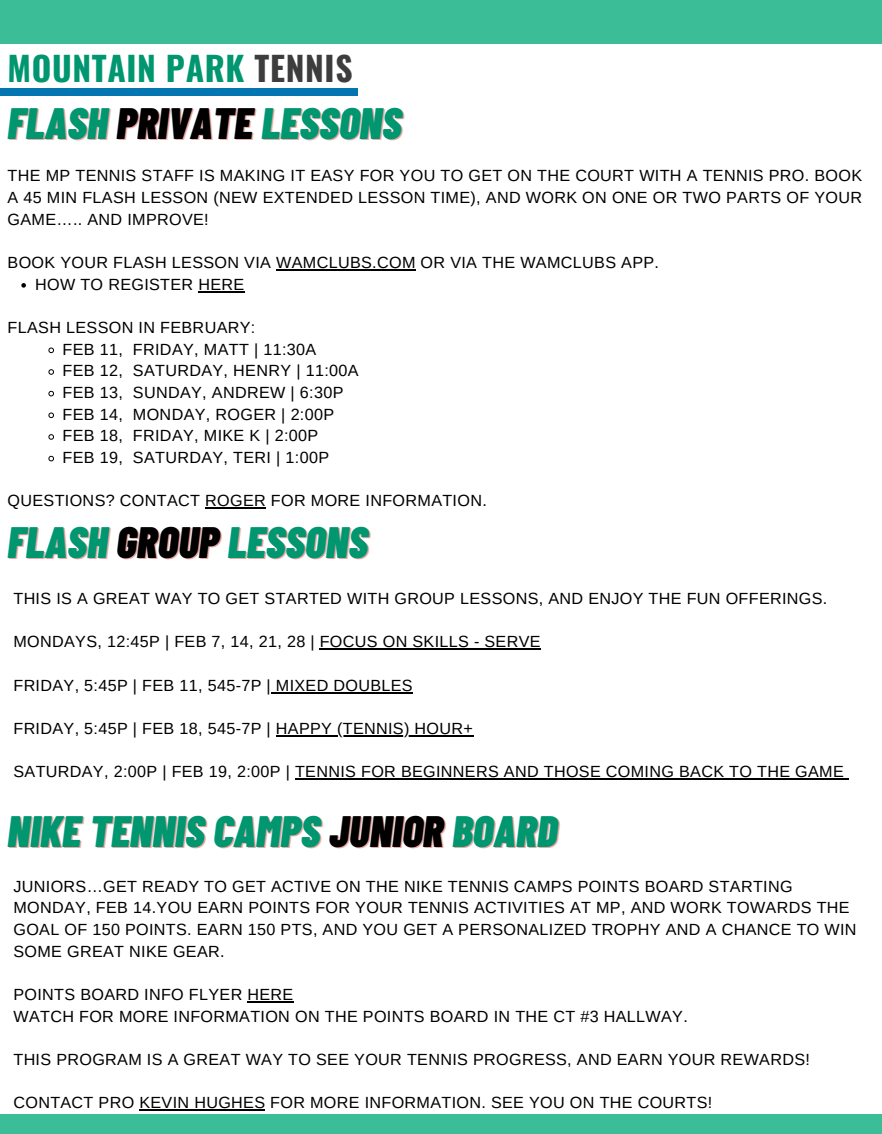
<style>
.page{position:relative;width:882px;height:1134px;background:#fff}
.page>*{position:absolute;margin:0;border:0;box-sizing:border-box;transform-origin:0 0}
.t1{font:italic 900 43.93px "Barlow Condensed";color:#009670}
.t2{font:700 33.51px "Oswald";letter-spacing:.02em;color:#009670}
.t3{font:16.19px/21.7px "Arimo";letter-spacing:.02em;color:#000;text-align:justify}
.s1{color:#3d3d3d}
.s2{color:#000}
.s3{color:rgb(211 47 35/.42)}
</style>
<div class="page">
<div style="left:0;top:0;width:882px;height:43px;background:#3bbd98"></div>
<div style="left:0;top:88px;width:358px;height:7px;background:#0375b1"></div>
<svg style="left:21px;top:283px;width:5px;height:5px"></svg>
<hr style="left:198px;top:291px;width:47px;height:1px;background:#000">
<svg style="left:48px;top:347px;width:6px;height:6px"></svg>
<svg style="left:48px;top:369px;width:6px;height:6px"></svg>
<svg style="left:48px;top:391px;width:6px;height:6px"></svg>
<svg style="left:48px;top:412px;width:6px;height:6px"></svg>
<svg style="left:48px;top:434px;width:6px;height:6px"></svg>
<svg style="left:48px;top:456px;width:6px;height:6px"></svg>
<hr style="left:276px;top:269px;width:140px;height:2px;background:#000">
<hr style="left:205px;top:508px;width:61px;height:1px;background:#000">
<hr style="left:320px;top:649px;width:221px;height:1px;background:#000">
<hr style="left:271px;top:692px;width:142px;height:1px;background:#000">
<hr style="left:276px;top:735px;width:197px;height:1px;background:#000">
<hr style="left:295px;top:778px;width:549px;height:2px;background:#000">
<div style="left:0;top:1115px;width:882px;height:19px;background:#3bbd98"></div>
<hr style="left:248px;top:1001px;width:46px;height:2px;background:#000">
<hr style="left:139px;top:1110px;width:126px;height:1px;background:#000">
<p class="t2" style="left:8px;top:42px;width:346px">MOUNTAIN PARK <span class="s1">TENNIS</span></p>
<p class="t1" style="left:8px;top:95px;width:396px">FLASH <span class="s2">PRIVATE</span> LESSONS</p>
<p class="t3" style="left:8px;top:165px;width:856px">THE MP TENNIS STAFF IS MAKING IT EASY FOR YOU TO GET ON THE COURT WITH A TENNIS PRO. BOOK A 45 MIN FLASH LESSON (NEW EXTENDED LESSON TIME), AND WORK ON ONE OR TWO PARTS OF YOUR GAME….. AND IMPROVE!</p>
<p class="t3" style="left:8px;top:252px;width:653px">BOOK YOUR FLASH LESSON VIA WAMCLUBS.COM OR VIA THE WAMCLUBS APP.</p>
<p class="t3" style="left:35px;top:273px;width:211px">HOW TO REGISTER HERE</p>
<p class="t3" style="left:8px;top:316px;width:249px">FLASH LESSON IN FEBRUARY:</p>
<p class="t3" style="left:63px;top:338px;width:255px">FEB 11, FRIDAY, MATT | 11:30A</p>
<p class="t3" style="left:63px;top:360px;width:297px">FEB 12, SATURDAY, HENRY | 11:00A</p>
<p class="t3" style="left:63px;top:381px;width:282px">FEB 13, SUNDAY, ANDREW | 6:30P</p>
<p class="t3" style="left:63px;top:403px;width:273px">FEB 14, MONDAY, ROGER | 2:00P</p>
<p class="t3" style="left:63px;top:425px;width:257px">FEB 18, FRIDAY, MIKE K | 2:00P</p>
<p class="t3" style="left:63px;top:446px;width:268px">FEB 19, SATURDAY, TERI | 1:00P</p>
<p class="t3" style="left:8px;top:490px;width:481px">QUESTIONS? CONTACT ROGER FOR MORE INFORMATION.</p>
<p class="t1" style="left:8px;top:514px;width:362px">FLASH <span class="s3">GROUP</span> LESSONS</p>
<p class="t3" style="left:13px;top:587px;width:815px">THIS IS A GREAT WAY TO GET STARTED WITH GROUP LESSONS, AND ENJOY THE FUN OFFERINGS.</p>
<p class="t3" style="left:13px;top:631px;width:529px">MONDAYS, 12:45P | FEB 7, 14, 21, 28 | FOCUS ON SKILLS - SERVE</p>
<p class="t3" style="left:13px;top:674px;width:401px">FRIDAY, 5:45P | FEB 11, 545-7P | MIXED DOUBLES</p>
<p class="t3" style="left:13px;top:717px;width:461px">FRIDAY, 5:45P | FEB 18, 545-7P | HAPPY (TENNIS) HOUR+</p>
<p class="t3" style="left:13px;top:761px;width:832px">SATURDAY, 2:00P | FEB 19, 2:00P | TENNIS FOR BEGINNERS AND THOSE COMING BACK TO THE GAME</p>
<p class="t1" style="left:8px;top:803px;width:552px">NIKE TENNIS CAMPS <span class="s2">JUNIOR</span> BOARD</p>
<p class="t3" style="left:13px;top:875px;width:845px;text-align:left">JUNIORS…GET READY TO GET ACTIVE ON THE NIKE TENNIS CAMPS POINTS BOARD STARTING MONDAY, FEB 14.YOU EARN POINTS FOR YOUR TENNIS ACTIVITIES AT MP, AND WORK TOWARDS THE GOAL OF 150 POINTS. EARN 150 PTS, AND YOU GET A PERSONALIZED TROPHY AND A CHANCE TO WIN SOME GREAT NIKE GEAR.</p>
<p class="t3" style="left:13px;top:983px;width:281px">POINTS BOARD INFO FLYER HERE</p>
<p class="t3" style="left:13px;top:1005px;width:676px">WATCH FOR MORE INFORMATION ON THE POINTS BOARD IN THE CT #3 HALLWAY.</p>
<p class="t3" style="left:13px;top:1048px;width:798px">THIS PROGRAM IS A GREAT WAY TO SEE YOUR TENNIS PROGRESS, AND EARN YOUR REWARDS!</p>
<p class="t3" style="left:13px;top:1092px;width:700px">CONTACT PRO KEVIN HUGHES FOR MORE INFORMATION. SEE YOU ON THE COURTS!</p>
</div>
